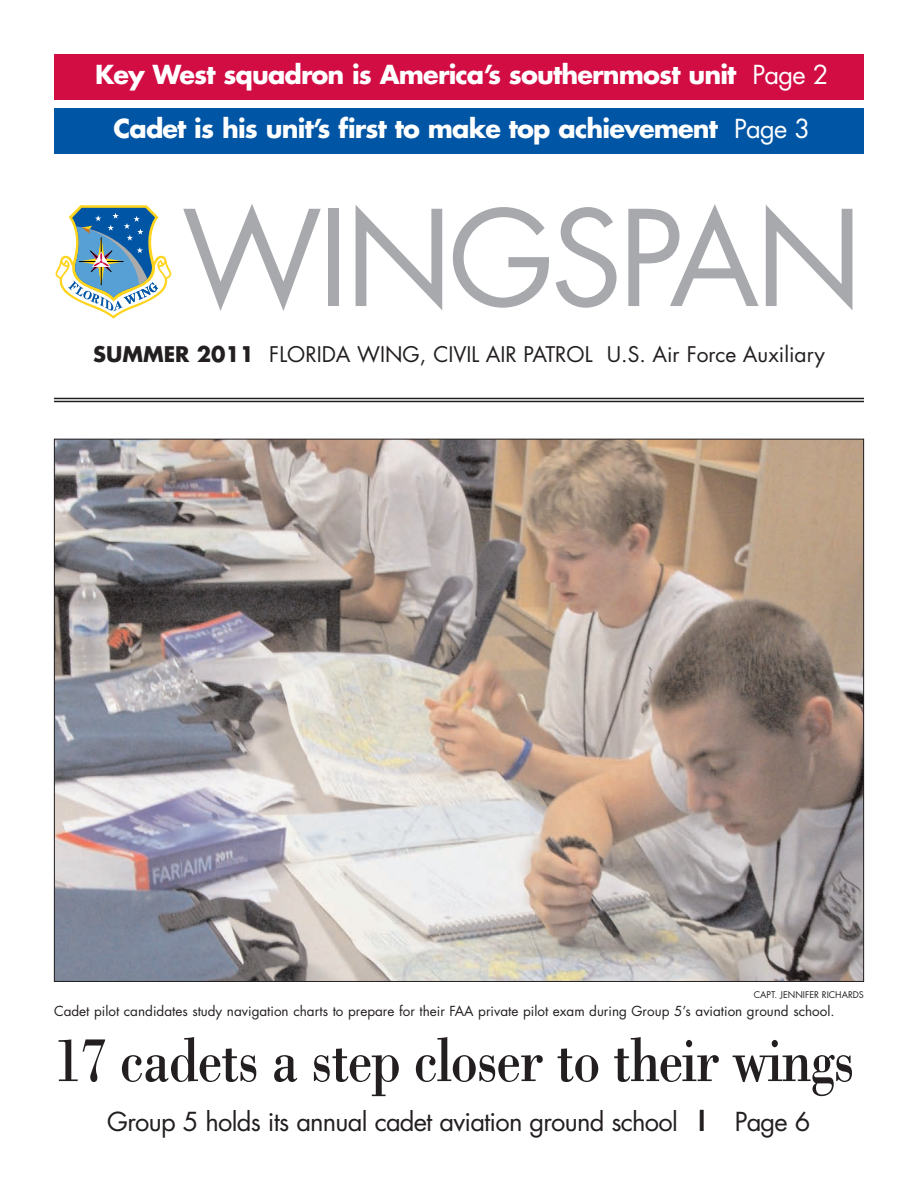
<style>
.page{position:relative;width:918px;height:1188px;background:#fff}
.page>*{position:absolute;margin:0;border:0;box-sizing:border-box;transform-origin:0 0}
.t1{font:129px "Futura";letter-spacing:-.03em;color:#a8a9ad}
.t2{font:64.5px "Bodoni";letter-spacing:-.025em;color:#231f20;scale:.85 1}
.t3{font:700 25.5px/54px "Futura";letter-spacing:-.035em;color:#fff;text-align:center}
.t4{font:25.5px "Futura";letter-spacing:-.03em;color:#231f20}
.t5{font:21px "Futura";color:#231f20}
.t6{font:700 21px "Futura";color:#231f20}
.t7{font:13.5px "Futura";color:#231f20}
.t8{font:9px "Futura";color:#231f20}
.s1{font-weight:400}
.s2{font-weight:700}
</style>
<div class="page">
<hr style="left:54px;top:398px;width:810px;height:1px;background:#231f20">
<hr style="left:54px;top:401px;width:810px;height:1px;background:#231f20">
<svg style="left:55px;top:205px;width:116px;height:114px"></svg>
<img style="left:56px;top:441px;width:806px;height:539px">
<div style="left:54px;top:54px;width:810px;height:46px;background:#d20d44"></div>
<div style="left:54px;top:108px;width:810px;height:46px;background:#0155a5"></div>
<h3 class="t3" style="left:95px;top:50px;width:735px">Key West squadron is America’s southernmost unit <span class="s1">Page 2<br></span>Cadet is his unit’s first to make top achievement <span class="s1">Page 3</span></h3>
<h1 class="t1" style="left:182px;top:200px;width:683px">WINGSPAN</h1>
<h3 class="t5" style="left:269px;top:345px;width:557px">FLORIDA WING, CIVIL AIR PATROL U.S. Air Force Auxiliary</h3>
<h3 class="t6" style="left:93px;top:345px;width:163px">SUMMER 2011</h3>
<p class="t8" style="left:754px;top:991px;width:112px">CAPT. JENNIFER RICHARDS</p>
<p class="t7" style="left:54px;top:1005px;width:782px">Cadet pilot candidates study navigation charts to prepare for their FAA private pilot exam during Group 5’s aviation ground school.</p>
<h2 class="t2" style="left:54px;top:1021px;width:944px">17 cadets a step closer to their wings</h2>
<h3 class="t4" style="left:107px;top:1109px;width:705px">Group 5 holds its annual cadet aviation ground school <span class="s2">|</span> Page 6</h3>
</div>
